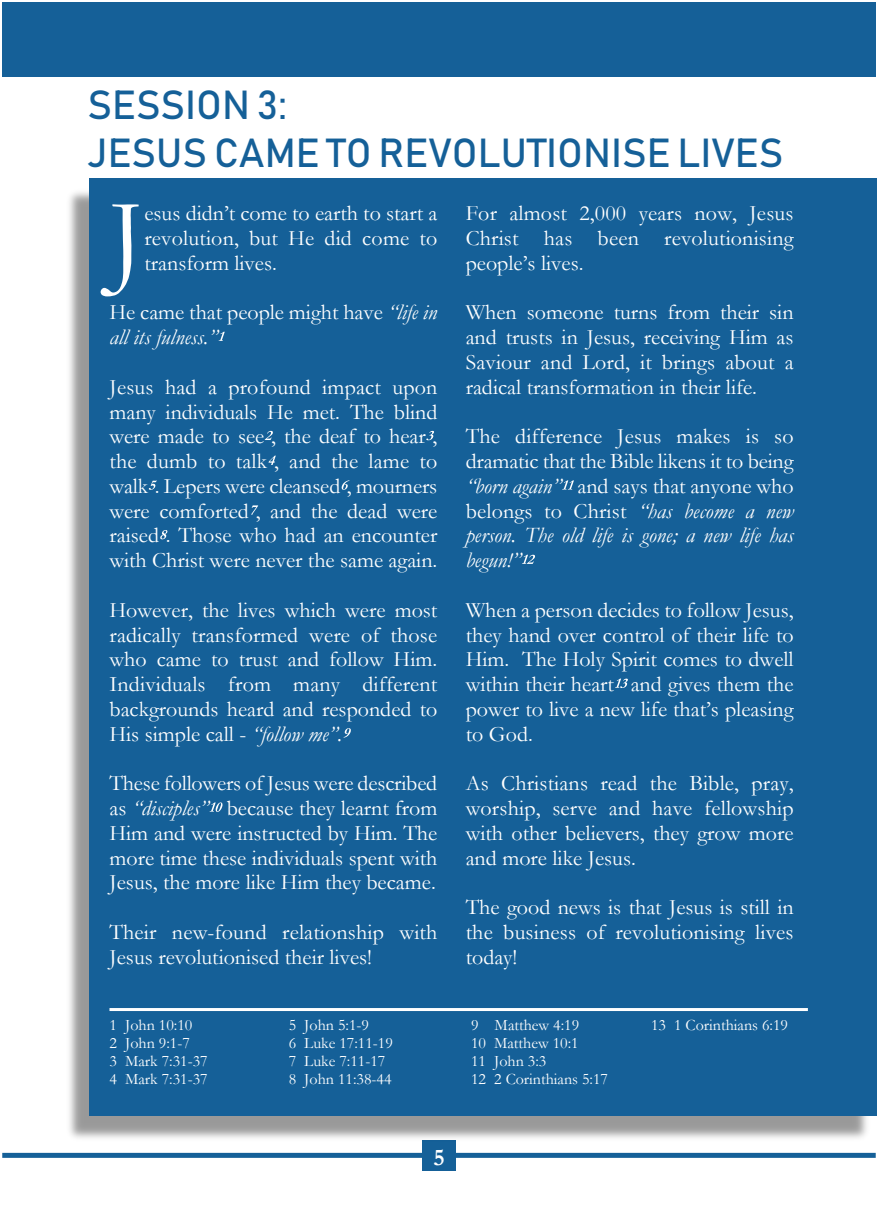
<style>
.page{position:relative;width:878px;height:1230px;background:#fff}
.page>*{position:absolute;margin:0;border:0;box-sizing:border-box;transform-origin:0 0}
.t1{font:104.8px "Garamond";color:#fff}
.t2{font:40px/48px "Bahnschrift";color:#156098}
.t3{font:700 24px "Garamond";color:#fff}
.t4{font:22px/24.8px "Garamond";color:#fff;text-align:justify}
.t5{font:16px/18px "Garamond";color:#fff}
.s1{font-style:italic}
</style>
<div class="page">
<div style="left:2px;top:1152px;width:873px;height:5px;background:#156098"></div>
<div style="left:422px;top:1140px;width:33px;height:30px;background:#156098"></div>
<div style="left:2px;top:2px;width:873px;height:74px;background:#156098"></div>
<img style="left:69px;top:192px;width:807px;height:952px">
<div style="left:89px;top:178px;width:787px;height:937px;background:#156098"></div>
<svg style="left:219px;top:332px;width:6px;height:9px"></svg>
<svg style="left:265px;top:431px;width:8px;height:9px"></svg>
<svg style="left:426px;top:431px;width:8px;height:9px"></svg>
<svg style="left:268px;top:455px;width:8px;height:10px"></svg>
<svg style="left:149px;top:480px;width:8px;height:9px"></svg>
<svg style="left:341px;top:480px;width:8px;height:9px"></svg>
<svg style="left:251px;top:505px;width:7px;height:9px"></svg>
<svg style="left:160px;top:530px;width:7px;height:9px"></svg>
<svg style="left:344px;top:728px;width:7px;height:9px"></svg>
<svg style="left:211px;top:802px;width:11px;height:9px"></svg>
<svg style="left:563px;top:480px;width:11px;height:9px"></svg>
<svg style="left:522px;top:554px;width:13px;height:10px"></svg>
<svg style="left:615px;top:678px;width:13px;height:10px"></svg>
<hr style="left:109px;top:1007px;width:699px;height:3px;background:#fff">
<h2 class="t2" style="left:87px;top:83px;width:697px">SESSION 3:<br>JESUS CAME TO REVOLUTIONISE LIVES</h2>
<h1 class="t1" style="left:109px;top:201px;width:36px">J</h1>
<p class="t4" style="left:144px;top:203px;width:294px">esus didn’t come to earth to start a revolution, but He did come to transform lives.</p>
<p class="t4" style="left:109px;top:303px;width:329px">He came that people might have <span class="s1">“life in all its fulness.”</span></p>
<p class="t4" style="left:109px;top:377px;width:329px">Jesus had a profound impact upon many individuals He met. The blind were made to see , the deaf to hear , the dumb to talk , and the lame to walk . Lepers were cleansed , mourners were comforted , and the dead were raised . Those who had an encounter with Christ were never the same again.</p>
<p class="t4" style="left:109px;top:600px;width:329px">However, the lives which were most radically transformed were of those who came to trust and follow Him.<br>Individuals from many different backgrounds heard and responded to His simple call - <span class="s1">“follow me”.</span></p>
<p class="t4" style="left:109px;top:773px;width:329px">These followers of Jesus were described as <span class="s1">“disciples”</span> because they learnt from Him and were instructed by Him. The more time these individuals spent with Jesus, the more like Him they became.</p>
<p class="t4" style="left:109px;top:921px;width:329px">Their new-found relationship with<br>Jesus revolutionised their lives!</p>
<p class="t4" style="left:466px;top:203px;width:329px">For almost 2,000 years now, Jesus Christ has been revolutionising people’s lives.</p>
<p class="t4" style="left:466px;top:303px;width:329px">When someone turns from their sin and trusts in Jesus, receiving Him as Saviour and Lord, it brings about a radical transformation in their life.</p>
<p class="t4" style="left:466px;top:426px;width:329px">The difference Jesus makes is so dramatic that the Bible likens it to being <span class="s1">“born again”</span> and says that anyone who belongs to Christ <span class="s1">“has become a new person. The old life is gone; a new life has begun!”</span></p>
<p class="t4" style="left:466px;top:600px;width:329px">When a person decides to follow Jesus, they hand over control of their life to Him. The Holy Spirit comes to dwell within their heart and gives them the power to live a new life that’s pleasing to God.</p>
<p class="t4" style="left:466px;top:773px;width:329px">As Christians read the Bible, pray, worship, serve and have fellowship with other believers, they grow more and more like Jesus.</p>
<p class="t4" style="left:466px;top:897px;width:329px">The good news is that Jesus is still in the business of revolutionising lives today!</p>
<p class="t5" style="left:109px;top:1017px;width:100px">1 John 10:10<br>2 John 9:1-7<br>3 Mark 7:31-37<br>4 Mark 7:31-37</p>
<p class="t5" style="left:289px;top:1017px;width:106px">5 John 5:1-9<br>6 Luke 17:11-19<br>7 Luke 7:11-17<br>8 John 11:38-44</p>
<p class="t5" style="left:471px;top:1017px;width:138px">9 Matthew 4:19<br>10 Matthew 10:1<br>11 John 3:3<br>12 2 Corinthians 5:17</p>
<p class="t5" style="left:651px;top:1017px;width:138px">13 1 Corinthians 6:19</p>
<p class="t3" style="left:433px;top:1148px;width:13px">5</p>
</div>
